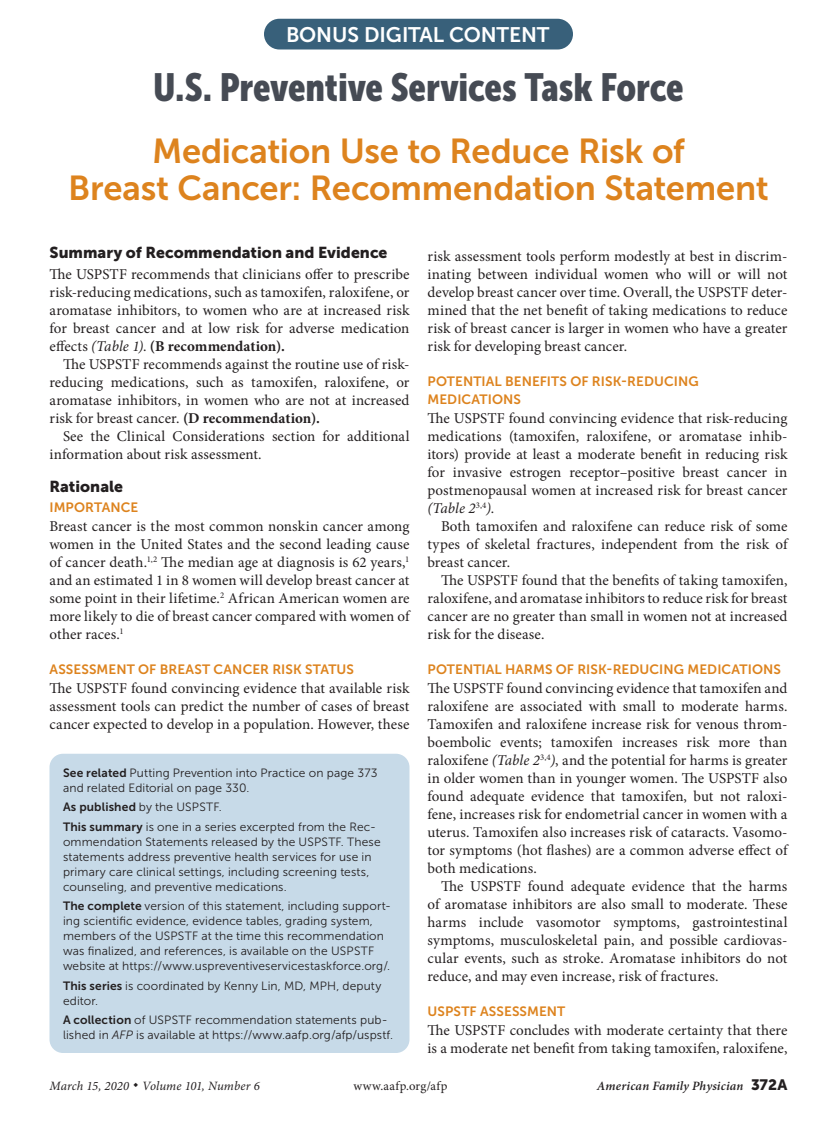
<style>
.page{position:relative;width:837px;height:1134px;background:#fff}
.page>*{position:absolute;margin:0;border:0;box-sizing:border-box;transform-origin:0 0}
.department_name{font:39px "Museo Sans Cond 900";letter-spacing:-.005em;color:#464b54}
.department_title{font:34.5px/37.5px "Museo Sans 700";letter-spacing:-.005em;color:#dd831e;text-align:center}
.t1{font:21px "Museo Sans 700";letter-spacing:-.005em;color:#fff}
.head1{font:15.75px "Museo Sans 900";color:#231f20}
.body_noindent{font:15px/18px "Minion Pro";color:#231f20;text-align:justify}
.body_text{font:15px/18px "Minion Pro";letter-spacing:.005em;color:#231f20;text-align:justify}
.head2{font:13.5px/18px "Museo Sans 700";letter-spacing:.005em;color:#dd831e}
.head2_nospace{font:13.5px "Museo Sans 700";letter-spacing:.005em;color:#dd831e}
.t2{font:italic 12.75px "Minion Pro";letter-spacing:.01em;color:#231f20}
.t3{font:italic 600 12.75px "Minion Pro";letter-spacing:.015em;color:#231f20}
.t4{font:12.75px "Minion Pro";letter-spacing:.03em;color:#231f20}
.blurb{font:12px/15px "Museo Sans 300";letter-spacing:.01em;color:#231f20}
.s1{font-style:italic}
.s2{font-weight:700}
.s3{font-family:"Museo Sans 700"}
.s4{font-family:"Museo Sans 900";font-weight:400;font-style:normal;font-size:15px}
</style>
<div class="page">
<div style="left:50px;top:754px;width:360px;height:299px;background:#c7dae8;border-radius:14px"></div>
<div style="left:264px;top:19px;width:309px;height:30px;background:#38607a;border-radius:15px"></div>
<h3 class="t1" style="left:286px;top:23px;width:265px">BONUS DIGITAL CONTENT</h3>
<p class="department_name" style="left:153px;top:65px;width:532px">U.S. Preventive Services Task Force</p>
<p class="department_title" style="left:68px;top:132px;width:702px">Medication Use to Reduce Risk of<br>Breast Cancer: Recommendation Statement</p>
<p class="head1" style="left:50px;top:244px;width:340px">Summary of Recommendation and Evidence</p>
<p class="body_noindent" style="left:50px;top:265px;width:362px">The USPSTF recommends that clinicians offer to prescribe risk-reducing medications, such as tamoxifen, raloxifene, or aromatase inhibitors, to women who are at increased risk for breast cancer and at low risk for adverse medication effects <span class="s1">(Table 1)</span>. <span class="s2">(B recommendation).</span></p>
<p class="body_text" style="left:50px;top:355px;width:362px;text-indent:14px">The USPSTF recommends against the routine use of risk&shy;reducing medications, such as tamoxifen, raloxifene, or aromatase inhibitors, in women who are not at increased risk for breast cancer. <span class="s2">(D recommendation).</span></p>
<p class="body_text" style="left:50px;top:427px;width:361px;text-indent:14px">See the Clinical Considerations section for additional information about risk assessment.</p>
<p class="head1" style="left:50px;top:478px;width:75px">Rationale</p>
<p class="head2_nospace" style="left:50px;top:499px;width:90px">IMPORTANCE</p>
<p class="body_noindent" style="left:50px;top:517px;width:362px">Breast cancer is the most common nonskin cancer among women in the United States and the second leading cause of cancer death.<sup>1,2</sup> The median age at diagnosis is 62 years,<sup>1 </sup>and an estimated 1 in 8 women will develop breast cancer at some point in their lifetime.<sup>2</sup> African American women are more likely to die of breast cancer compared with women of other races.<sup>1</sup></p>
<p class="head2" style="left:50px;top:660px;width:306px">ASSESSMENT OF BREAST CANCER RISK STATUS</p>
<p class="body_noindent" style="left:50px;top:679px;width:362px">The USPSTF found convincing evidence that available risk assessment tools can predict the number of cases of breast cancer expected to develop in a population. However, these</p>
<p class="blurb" style="left:63px;top:765px;width:316px"><span class="s3">See related</span> Putting Prevention into Practice on page 373 and related Editorial on page 330.</p>
<p class="blurb" style="left:63px;top:800px;width:160px"><span class="s3">As published</span> by the USPSTF.</p>
<p class="blurb" style="left:63px;top:819px;width:319px"><span class="s3">This summary</span> is one in a series excerpted from the Rec&shy;ommendation Statements released by the USPSTF. These statements address preventive health services for use in primary care clinical settings, including screening tests, counseling, and preventive medications.</p>
<p class="blurb" style="left:63px;top:899px;width:330px"><span class="s3">The complete</span> version of this statement, including support&shy;ing scientific evidence, evidence tables, grading system, members of the USPSTF at the time this recommendation was finalized, and references, is available on the USPSTF website at https://www.uspreventiveservicestaskforce.org/.</p>
<p class="blurb" style="left:63px;top:978px;width:320px"><span class="s3">This series</span> is coordinated by Kenny Lin, MD, MPH, deputy editor.</p>
<p class="blurb" style="left:63px;top:1013px;width:332px"><span class="s3">A collection</span> of USPSTF recommendation statements pub&shy;lished in <span class="s1">AFP</span> is available at https://www.aafp.org/afp/uspstf.</p>
<p class="body_noindent" style="left:428px;top:247px;width:362px">risk assessment tools perform modestly at best in discrim&shy;inating between individual women who will or will not develop breast cancer over time. Overall, the USPSTF deter&shy;mined that the net benefit of taking medications to reduce risk of breast cancer is larger in women who have a greater risk for developing breast cancer.</p>
<p class="head2" style="left:428px;top:372px;width:273px">POTENTIAL BENEFITS OF RISK-REDUCING<br>MEDICATIONS</p>
<p class="body_noindent" style="left:428px;top:409px;width:362px">The USPSTF found convincing evidence that risk-reducing medications (tamoxifen, raloxifene, or aromatase inhib&shy;itors) provide at least a moderate benefit in reducing risk for invasive estrogen receptor–positive breast cancer in postmenopausal women at increased risk for breast cancer <span class="s1">(Table 2</span><sup>3,4</sup><span class="s1">)</span>.</p>
<p class="body_text" style="left:428px;top:517px;width:362px;text-indent:14px">Both tamoxifen and raloxifene can reduce risk of some types of skeletal fractures, independent from the risk of breast cancer.</p>
<p class="body_text" style="left:428px;top:571px;width:362px;text-indent:14px">The USPSTF found that the benefits of taking tamoxifen, raloxifene, and aromatase inhibitors to reduce risk for breast cancer are no greater than small in women not at increased risk for the disease.</p>
<p class="head2" style="left:428px;top:660px;width:355px">POTENTIAL HARMS OF RISK-REDUCING MEDICATIONS</p>
<p class="body_noindent" style="left:428px;top:679px;width:362px">The USPSTF found convincing evidence that tamoxifen and raloxifene are associated with small to moderate harms.<br>Tamoxifen and raloxifene increase risk for venous throm&shy;boembolic events; tamoxifen increases risk more than raloxifene <span class="s1">(Table 2</span><sup>3,4</sup><span class="s1">)</span>, and the potential for harms is greater in older women than in younger women. The USPSTF also found adequate evidence that tamoxifen, but not raloxi&shy;fene, increases risk for endometrial cancer in women with a uterus. Tamoxifen also increases risk of cataracts. Vasomo&shy;tor symptoms (hot flashes) are a common adverse effect of both medications.</p>
<p class="body_text" style="left:428px;top:877px;width:362px;text-indent:14px">The USPSTF found adequate evidence that the harms of aromatase inhibitors are also small to moderate. These harms include vasomotor symptoms, gastrointestinal symptoms, musculoskeletal pain, and possible cardiovas&shy;cular events, such as stroke. Aromatase inhibitors do not reduce, and may even increase, risk of fractures.</p>
<p class="head2" style="left:428px;top:1002px;width:139px">USPSTF ASSESSMENT</p>
<p class="body_noindent" style="left:428px;top:1021px;width:362px">The USPSTF concludes with moderate certainty that there is a moderate net benefit from taking tamoxifen, raloxifene,</p>
<p class="t2" style="left:50px;top:1078px;width:212px">March 15, 2020 ◆ Volume 101, Number 6</p>
<p class="t4" style="left:353px;top:1078px;width:96px">www.aafp.org/afp</p>
<p class="t3" style="left:597px;top:1077px;width:192px">American Family Physician <span class="s4">372A</span></p>
</div>
